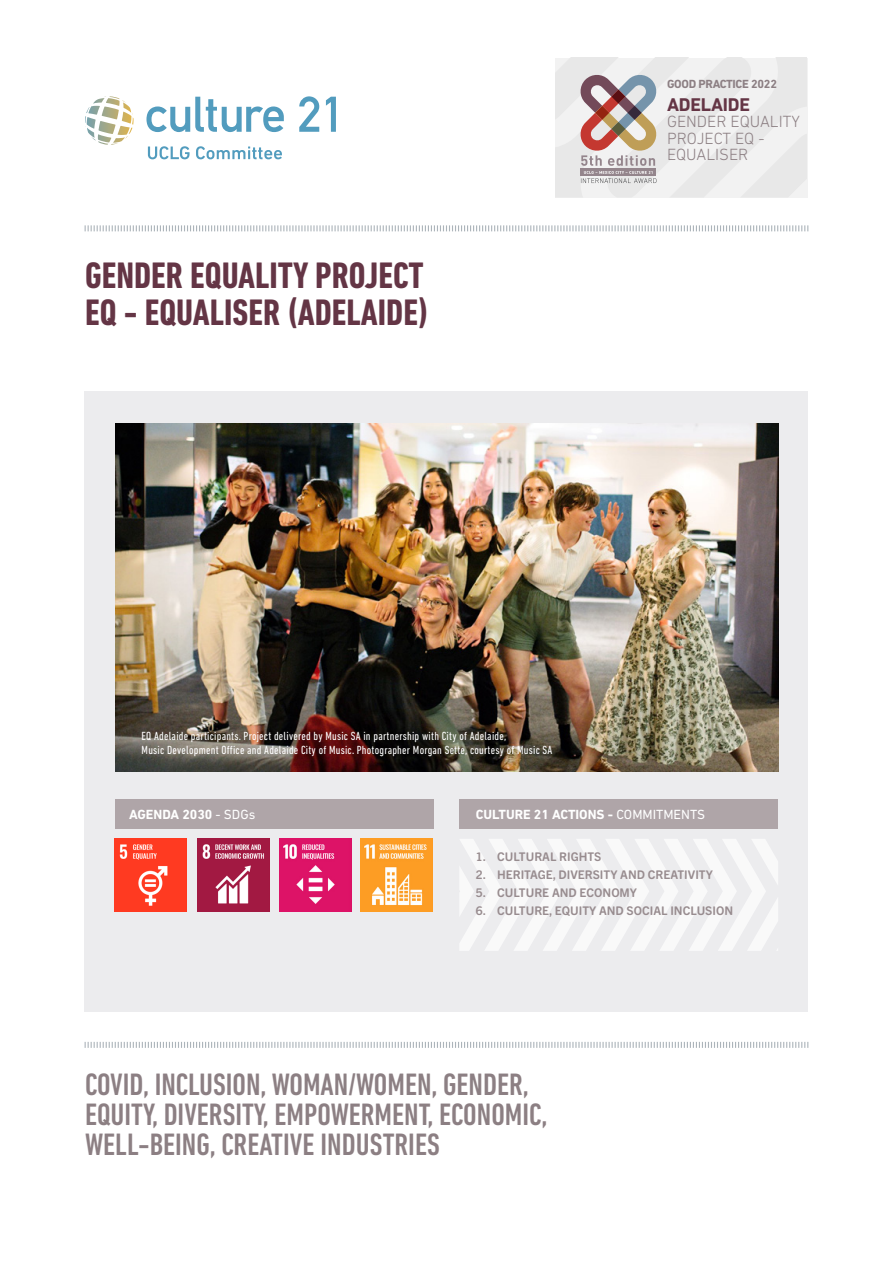
<style>
.page{position:relative;width:893px;height:1263px;background:#fff}
.page>*{position:absolute;margin:0;border:0;box-sizing:border-box;transform-origin:0 0}
.t1{font:700 condensed 37.5px/37.5px "DIN Next LT Pro";color:#643545}
.t2{font:500 condensed 31.5px/30px "DIN Next LT Pro";color:#8c7f83}
.t3{font:700 18.75px "DIN Next LT Pro";letter-spacing:-.01em;color:#643545}
.t4{font:300 16.5px/16.5px "DIN Next LT Pro";color:#8c7f83}
.t5{font:700 13.5px "DIN Next LT Pro";color:#fff}
.Titular_1_1{font:condensed 12px/13.5px "DIN Next LT Pro";letter-spacing:.02em;color:#fff}
.t6{font:700 12px "Trade Gothic Next SR Pro";color:#988c8f}
.t7{font:700 12px "DIN Next LT Pro";letter-spacing:-.025em;color:#8c7f83}
.s1{font-weight:400}
</style>
<div class="page">
<svg style="left:555px;top:58px;width:252px;height:140px"></svg>
<div style="left:85px;top:391px;width:723px;height:621px;background:#ececee"></div>
<div style="left:115px;top:799px;width:319px;height:30px;background:#afa5a8"></div>
<div style="left:459px;top:799px;width:319px;height:30px;background:#afa5a8"></div>
<svg style="left:459px;top:839px;width:319px;height:112px"></svg>
<svg style="left:84px;top:225px;width:725px;height:7px"></svg>
<svg style="left:84px;top:1041px;width:725px;height:7px"></svg>
<img style="left:115px;top:839px;width:72px;height:72px">
<svg style="left:148px;top:146px;width:134px;height:13px"></svg>
<svg style="left:146px;top:96px;width:190px;height:36px"></svg>
<svg style="left:85px;top:96px;width:48px;height:29px"></svg>
<img style="left:198px;top:839px;width:71px;height:72px">
<img style="left:279px;top:839px;width:72px;height:72px">
<img style="left:361px;top:839px;width:72px;height:72px">
<img style="left:115px;top:423px;width:663px;height:349px">
<p class="t1" style="left:85px;top:256px;width:345px">GENDER EQUALITY PROJECT<br>EQ - EQUALISER (ADELAIDE)</p>
<p class="t7" style="left:667px;top:77px;width:111px">GOOD PRACTICE 2022</p>
<p class="t3" style="left:667px;top:93px;width:85px">ADELAIDE</p>
<p class="t4" style="left:667px;top:113px;width:134px">GENDER EQUALITY<br>PROJECT EQ -<br>EQUALISER</p>
<p class="Titular_1_1" style="left:142px;top:729px;width:412px">EQ Adelaide participants. Project delivered by Music SA in partnership with City of Adelaide,<br>Music Development Office and Adelaide City of Music. Photographer Morgan Sette, courtesy of Music SA</p>
<p class="t5" style="left:129px;top:807px;width:128px">AGENDA 2030 <span class="s1">- SDGs</span></p>
<p class="t5" style="left:476px;top:807px;width:231px">CULTURE 21 ACTIONS - <span class="s1">COMMITMENTS</span></p>
<p class="t6" style="left:476px;top:848px;width:127px">1. CULTURAL RIGHTS</p>
<p class="t6" style="left:476px;top:866px;width:239px">2. HERITAGE, DIVERSITY AND CREATIVITY</p>
<p class="t6" style="left:476px;top:884px;width:163px">5. CULTURE AND ECONOMY</p>
<p class="t6" style="left:476px;top:902px;width:259px">6. CULTURE, EQUITY AND SOCIAL INCLUSION</p>
<p class="t2" style="left:85px;top:1069px;width:464px">COVID, INCLUSION, WOMAN/WOMEN, GENDER,<br>EQUITY, DIVERSITY, EMPOWERMENT, ECONOMIC,<br>WELL-BEING, CREATIVE INDUSTRIES</p>
</div>
